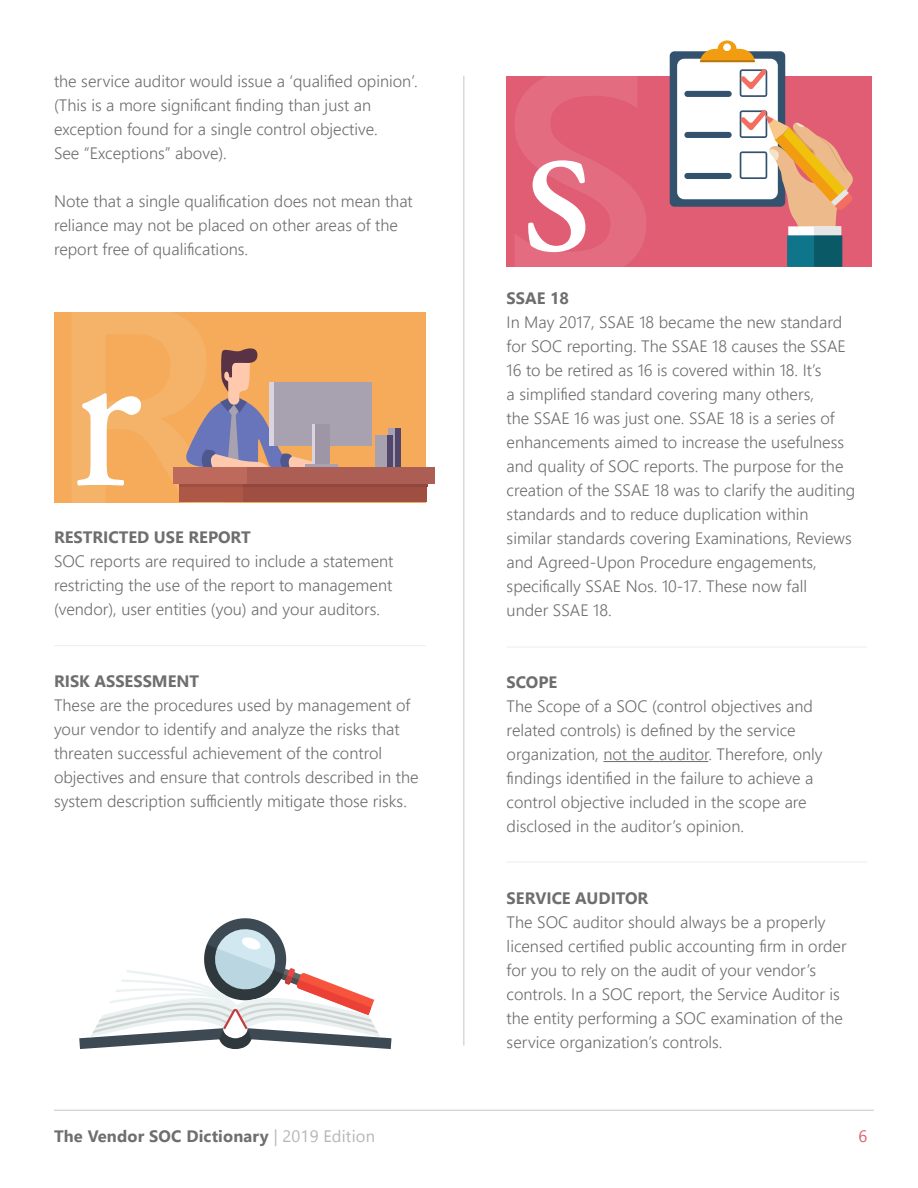
<style>
.page{position:relative;width:918px;height:1188px;background:#fff}
.page>*{position:absolute;margin:0;border:0;box-sizing:border-box;transform-origin:0 0}
.t1{font:600 294px "Segoe UI";color:#fff}
.t2{font:217.5px "Adobe Garamond Pro";color:#fff}
.t3{font:300 16.5px/24px "Segoe UI";color:#6e6e6e}
.t4{font:700 16.5px "Segoe UI";color:#6e6e6e}
.t5{font:16.5px "Segoe UI";color:#e05d73}
.s1{font-weight:400;color:#b6b6b6}
</style>
<div class="page">
<hr style="left:54px;top:1110px;width:820px;height:1px;background:#c5c5c5">
<hr style="left:463px;top:76px;width:1px;height:970px;background:#c5c5c5">
<div style="left:54px;top:312px;width:372px;height:190px;background:#f5ab59"></div>
<div style="left:506px;top:76px;width:366px;height:190px;background:#e05d73"></div>
<hr style="left:603px;top:761px;width:105px;height:1px;background:#6e6e6e">
<div style="left:670px;top:51px;width:115px;height:156px;background:#33526e;border-radius:5px"></div>
<div style="left:677px;top:59px;width:101px;height:140px;background:#fff;border-radius:7px"></div>
<svg style="left:700px;top:40px;width:55px;height:22px"></svg>
<svg style="left:740px;top:69px;width:27px;height:28px"></svg>
<div style="left:684px;top:91px;width:48px;height:6px;background:#33526e;border-radius:3px"></div>
<div style="left:684px;top:132px;width:48px;height:6px;background:#33526e;border-radius:3px"></div>
<div style="left:684px;top:173px;width:48px;height:6px;background:#33526e;border-radius:3px"></div>
<svg style="left:740px;top:110px;width:114px;height:157px"></svg>
<svg style="left:186px;top:348px;width:152px;height:119px"></svg>
<div style="left:388px;top:429px;width:7px;height:39px;background:#a8a1b0"></div>
<div style="left:395px;top:429px;width:6px;height:39px;background:#52476b"></div>
<div style="left:273px;top:382px;width:99px;height:63px;background:#a8a1b0"></div>
<hr style="left:270px;top:382px;width:4px;height:63px;background:#d9d4e0">
<hr style="left:305px;top:464px;width:33px;height:3px;background:#a8a1b0">
<div style="left:241px;top:483px;width:186px;height:19px;background:#9e4f42"></div>
<div style="left:179px;top:483px;width:64px;height:19px;background:#ad5747"></div>
<div style="left:313px;top:425px;width:14px;height:39px;background:#d9d4e0"></div>
<div style="left:315px;top:425px;width:15px;height:39px;background:#9e96a6"></div>
<div style="left:376px;top:436px;width:11px;height:32px;background:#a8a1b0"></div>
<div style="left:387px;top:436px;width:6px;height:32px;background:#52476b"></div>
<svg style="left:243px;top:483px;width:184px;height:4px"></svg>
<svg style="left:179px;top:483px;width:64px;height:4px"></svg>
<div style="left:247px;top:467px;width:187px;height:16px;background:#ad5e54"></div>
<div style="left:173px;top:467px;width:74px;height:16px;background:#bd695c"></div>
<hr style="left:506px;top:862px;width:361px;height:1px;background:#c5c5c5">
<hr style="left:506px;top:647px;width:361px;height:1px;background:#c5c5c5">
<hr style="left:54px;top:645px;width:372px;height:1px;background:#c5c5c5">
<svg style="left:79px;top:918px;width:313px;height:131px"></svg>
<p class="t3" style="left:54px;top:68px;width:365px">the service auditor would issue a ‘qualified opinion’. (This is a more significant finding than just an exception found for a single control objective.<br>See “Exceptions” above).</p>
<p class="t3" style="left:54px;top:188px;width:360px">Note that a single qualification does not mean that reliance may not be placed on other areas of the report free of qualifications.</p>
<h1 class="t1" style="left:46px;top:185px;width:185px">R</h1>
<p class="t2" style="left:69px;top:285px;width:74px">r</p>
<p class="t4" style="left:54px;top:524px;width:198px">RESTRICTED USE REPORT</p>
<p class="t3" style="left:54px;top:548px;width:341px;text-align:justify">SOC reports are required to include a statement restricting the use of the report to management (vendor), user entities (you) and your auditors.</p>
<p class="t4" style="left:54px;top:668px;width:147px">RISK ASSESSMENT</p>
<p class="t3" style="left:54px;top:692px;width:366px">These are the procedures used by management of your vendor to identify and analyze the risks that threaten successful achievement of the control objectives and ensure that controls described in the system description sufficiently mitigate those risks.</p>
<h1 class="t1" style="left:499px;top:-50px;width:161px">S</h1>
<p class="t4" style="left:507px;top:286px;width:64px">SSAE 18</p>
<p class="t3" style="left:507px;top:310px;width:350px">In May 2017, SSAE 18 became the new standard for SOC reporting. The SSAE 18 causes the SSAE 16 to be retired as 16 is covered within 18. It’s<br>a simplified standard covering many others,<br>the SSAE 16 was just one. SSAE 18 is a series of enhancements aimed to increase the usefulness and quality of SOC reports. The purpose for the creation of the SSAE 18 was to clarify the auditing standards and to reduce duplication within similar standards covering Examinations, Reviews and Agreed-Upon Procedure engagements, specifically SSAE Nos. 10-17. These now fall<br>under SSAE 18.</p>
<p class="t2" style="left:522px;top:50px;width:72px">s</p>
<p class="t4" style="left:507px;top:670px;width:52px">SCOPE</p>
<p class="t3" style="left:507px;top:694px;width:318px">The Scope of a SOC (control objectives and related controls) is defined by the service organization, not the auditor. Therefore, only findings identified in the failure to achieve a control objective included in the scope are disclosed in the auditor’s opinion.</p>
<p class="t4" style="left:507px;top:886px;width:143px">SERVICE AUDITOR</p>
<p class="t3" style="left:507px;top:910px;width:342px">The SOC auditor should always be a properly licensed certified public accounting firm in order for you to rely on the audit of your vendor’s controls. In a SOC report, the Service Auditor is the entity performing a SOC examination of the service organization’s controls.</p>
<p class="t4" style="left:54px;top:1123px;width:323px">The Vendor SOC Dictionary <span class="s1">| 2019 Edition</span></p>
<p class="t5" style="left:859px;top:1123px;width:10px">6</p>
</div>
